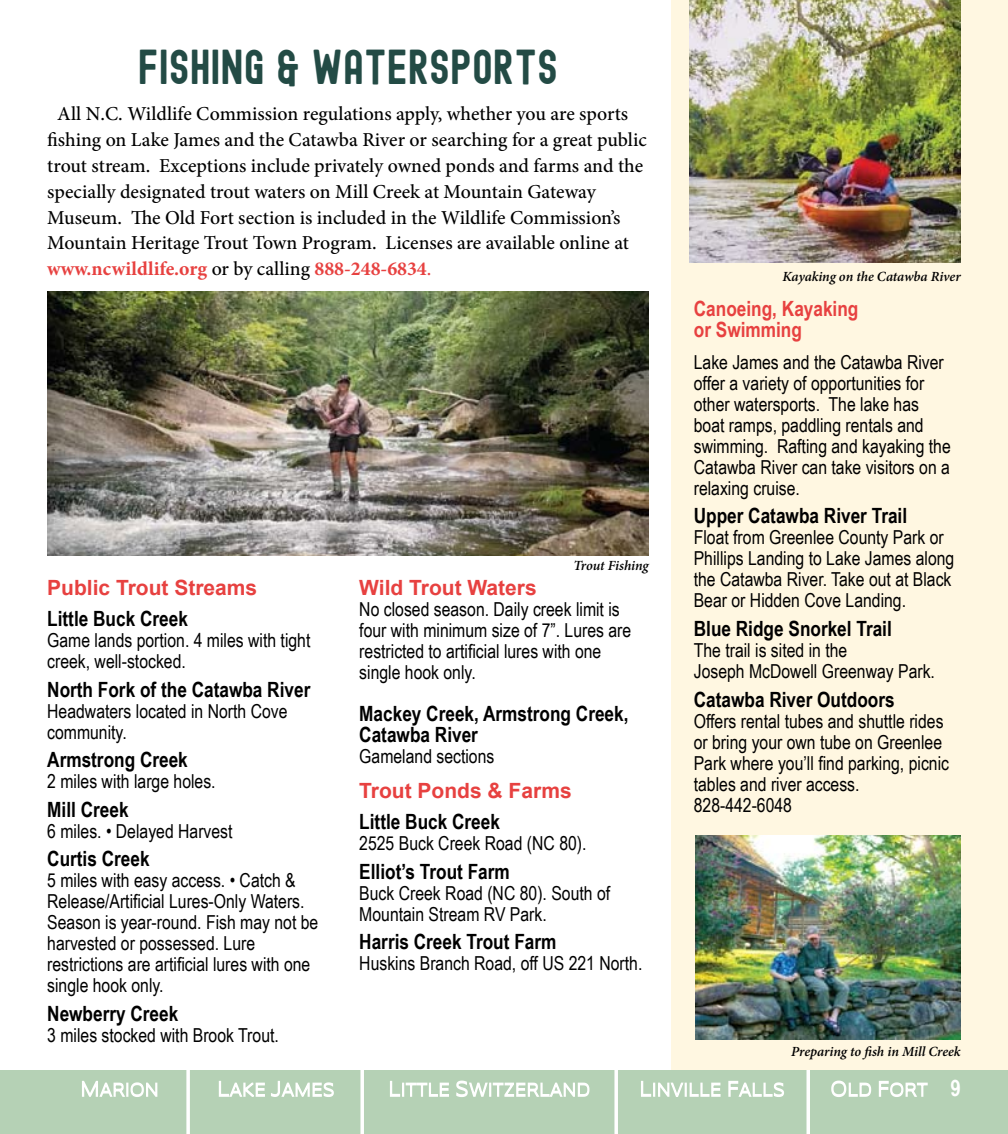
<style>
.page{position:relative;width:1008px;height:1134px;background:#fff}
.page>*{position:absolute;margin:0;border:0;box-sizing:border-box;transform-origin:0 0}
.t1{font:47.77px "Edmund";color:#234b45;scale:.95 1}
.t2{font:700 22.75px "Arial Narrow";color:#fff}
.t3{font:700 21px/21px "Arial Narrow";color:#000}
.t4{font:700 21px "Arial";color:#e74140}
.t5{font:700 21px/21px "Arial Narrow";color:#e74140}
.t6{font:500 19.78px/25.9px "Minion Pro";letter-spacing:-.005em;color:#000}
.t7{font:19.25px/21px "Arial Narrow";color:#000}
.t8{font:italic 600 14px "Minion Pro";letter-spacing:-.01em;color:#000}
.s1{font-weight:700;color:#e74140}
.s2{color:#e74140}
</style>
<div class="page">
<div style="left:671px;top:0;width:337px;height:1134px;background:#fff7e1"></div>
<img style="left:47px;top:292px;width:602px;height:264px">
<img style="left:689px;top:0;width:272px;height:263px">
<img style="left:696px;top:836px;width:265px;height:203px">
<div style="left:0;top:1070px;width:188px;height:64px;background:#b5d1b5"></div>
<div style="left:188px;top:1070px;width:174px;height:64px;background:#b5d1b5"></div>
<div style="left:362px;top:1070px;width:254px;height:64px;background:#b5d1b5"></div>
<div style="left:616px;top:1070px;width:192px;height:64px;background:#b5d1b5"></div>
<div style="left:808px;top:1070px;width:200px;height:64px;background:#b5d1b5"></div>
<svg style="left:82px;top:1080px;width:76px;height:17px"></svg>
<svg style="left:218px;top:1080px;width:116px;height:17px"></svg>
<svg style="left:641px;top:1080px;width:143px;height:17px"></svg>
<svg style="left:831px;top:1080px;width:97px;height:17px"></svg>
<svg style="left:390px;top:1080px;width:200px;height:17px"></svg>
<svg style="left:186px;top:1070px;width:4px;height:64px"></svg>
<hr style="left:807px;top:1070px;width:3px;height:64px;background:#fff">
<svg style="left:614px;top:1070px;width:4px;height:64px"></svg>
<svg style="left:360px;top:1070px;width:4px;height:64px"></svg>
<h1 class="t1" style="left:138px;top:33px;width:444px">FISHING &amp; WATERSPORTS</h1>
<p class="t6" style="left:47px;top:101px;width:601px;text-indent:10px">All N.C. Wildlife Commission regulations apply, whether you are sports fishing on Lake James and the Catawba River or searching for a great public trout stream. Exceptions include privately owned ponds and farms and the specially designated trout waters on Mill Creek at Mountain Gateway Museum. The Old Fort section is included in the Wildlife Commission’s Mountain Heritage Trout Town Program. Licenses are available online at <span class="s1">www.ncwildlife.org</span> or by calling <span class="s1">888-248-6834</span><span class="s2">.</span></p>
<p class="t4" style="left:47px;top:574px;width:212px">Public Trout Streams</p>
<p class="t3" style="left:47px;top:607px;width:142px">Little Buck Creek</p>
<p class="t7" style="left:47px;top:629px;width:265px">Game lands portion. 4 miles with tight creek, well-stocked.</p>
<p class="t3" style="left:47px;top:678px;width:265px">North Fork of the Catawba River</p>
<p class="t7" style="left:47px;top:700px;width:242px">Headwaters located in North Cove community.</p>
<p class="t3" style="left:47px;top:748px;width:142px">Armstrong Creek</p>
<p class="t7" style="left:47px;top:770px;width:170px">2 miles with large holes.</p>
<p class="t3" style="left:47px;top:798px;width:83px">Mill Creek</p>
<p class="t7" style="left:47px;top:820px;width:187px">6 miles. • Delayed Harvest</p>
<p class="t3" style="left:47px;top:847px;width:104px">Curtis Creek</p>
<p class="t7" style="left:47px;top:869px;width:273px">5 miles with easy access. • Catch &amp; Release/Artificial Lures-Only Waters.<br>Season is year-round. Fish may not be harvested or possessed. Lure restrictions are artificial lures with one single hook only.</p>
<p class="t3" style="left:47px;top:1002px;width:133px">Newberry Creek</p>
<p class="t7" style="left:47px;top:1024px;width:233px">3 miles stocked with Brook Trout.</p>
<p class="t8" style="left:573px;top:556px;width:77px">Trout Fishing</p>
<p class="t4" style="left:359px;top:574px;width:179px">Wild Trout Waters</p>
<p class="t7" style="left:359px;top:598px;width:273px">No closed season. Daily creek limit is four with minimum size of 7”. Lures are restricted to artificial lures with one single hook only.</p>
<p class="t3" style="left:359px;top:702px;width:271px">Mackey Creek, Armstrong Creek,<br>Catawba River</p>
<p class="t7" style="left:359px;top:745px;width:137px">Gameland sections</p>
<p class="t4" style="left:359px;top:777px;width:214px">Trout Ponds &amp; Farms</p>
<p class="t3" style="left:359px;top:810px;width:142px">Little Buck Creek</p>
<p class="t7" style="left:359px;top:832px;width:229px">2525 Buck Creek Road (NC 80).</p>
<p class="t3" style="left:359px;top:860px;width:152px">Elliot’s Trout Farm</p>
<p class="t7" style="left:359px;top:882px;width:252px">Buck Creek Road (NC 80). South of<br>Mountain Stream RV Park.</p>
<p class="t3" style="left:359px;top:930px;width:199px">Harris Creek Trout Farm</p>
<p class="t7" style="left:359px;top:952px;width:285px">Huskins Branch Road, off US 221 North.</p>
<p class="t8" style="left:782px;top:267px;width:180px">Kayaking on the Catawba River</p>
<p class="t5" style="left:694px;top:297px;width:166px">Canoeing, Kayaking or Swimming</p>
<p class="t7" style="left:694px;top:351px;width:259px">Lake James and the Catawba River offer a variety of opportunities for other watersports. The lake has boat ramps, paddling rentals and swimming. Rafting and kayaking the<br>Catawba River can take visitors on a relaxing cruise.</p>
<p class="t3" style="left:694px;top:505px;width:215px">Upper Catawba River Trail</p>
<p class="t7" style="left:694px;top:526px;width:262px">Float from Greenlee County Park or Phillips Landing to Lake James along the Catawba River. Take out at Black Bear or Hidden Cove Landing.</p>
<p class="t3" style="left:694px;top:617px;width:200px">Blue Ridge Snorkel Trail</p>
<p class="t7" style="left:694px;top:639px;width:243px">The trail is sited in the<br>Joseph McDowell Greenway Park.</p>
<p class="t3" style="left:694px;top:688px;width:202px">Catawba River Outdoors</p>
<p class="t7" style="left:694px;top:710px;width:257px">Offers rental tubes and shuttle rides or bring your own tube on Greenlee<br>Park where you’ll find parking, picnic tables and river access.<br>828-442-6048</p>
<p class="t8" style="left:791px;top:1042px;width:171px">Preparing to fish in Mill Creek</p>
<p class="t2" style="left:951px;top:1071px;width:12px">9</p>
</div>
